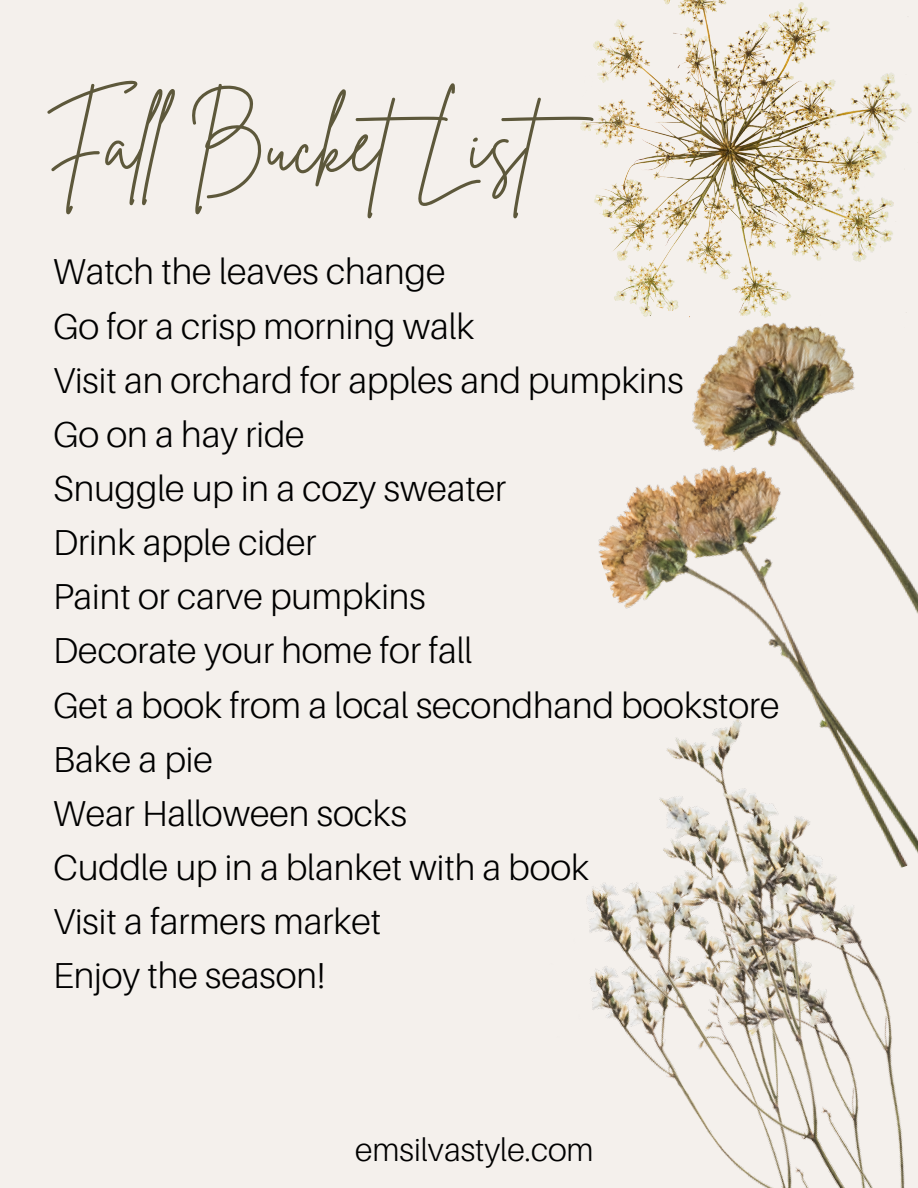
<style>
.page{position:relative;width:918px;height:1188px;background:#f4f0ec}
.page>*{position:absolute;margin:0;border:0;box-sizing:border-box;transform-origin:0 0}
.t1{font:82.2px "Brittany Signature";color:#5d583b}
.t2{font:300 36.15px/54.2px "Aileron";color:#000}
.t3{font:300 32.25px "Aileron";color:#000}
</style>
<div class="page">
<img style="left:598px;top:329px;width:320px;height:291px">
<img style="left:587px;top:620px;width:331px;height:568px">
<img style="left:581px;top:0;width:331px;height:329px">
<h1 class="t1" style="left:43px;top:89px;width:574px">Fal BucketList</h1>
<p class="t2" style="left:53px;top:244px;width:728px">Watch the leaves change<br>Go for a crisp morning walk<br>Visit an orchard for apples and pumpkins<br>Go on a hay ride<br>Snuggle up in a cozy sweater<br>Drink apple cider<br>Paint or carve pumpkins<br>Decorate your home for fall<br>Get a book from a local secondhand bookstore<br>Bake a pie<br>Wear Halloween socks<br>Cuddle up in a blanket with a book<br>Visit a farmers market<br>Enjoy the season!</p>
<p class="t3" style="left:355px;top:1130px;width:240px">emsilvastyle.com</p>
</div>
